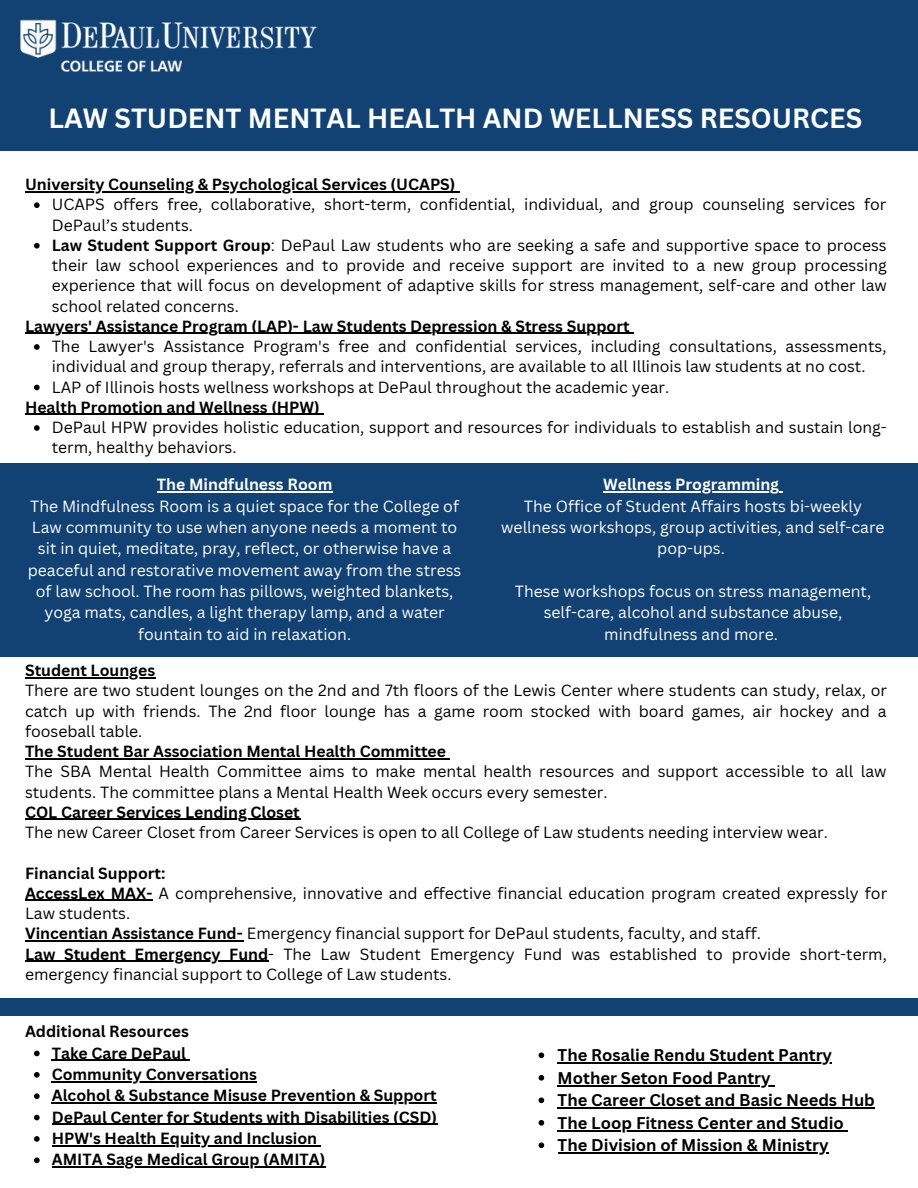
<style>
.page{position:relative;width:918px;height:1188px;background:#fff}
.page>*{position:absolute;margin:0;border:0;box-sizing:border-box;transform-origin:0 0}
.t1{font:700 27px "Canva Sans";color:#fff}
.t2{font:700 16.5px/22.5px "Canva Sans";color:#000}
.t3{font:15.75px/20.2px "Canva Sans";color:#000}
.t4{font:15.75px/21.3px "Canva Sans";color:#fff;text-align:center}
.t5{font:700 15.75px/21.3px "Canva Sans";color:#000}
.t6{font:700 15.75px "Canva Sans";color:#fff}
.s1{font-weight:700}
</style>
<div class="page">
<div style="left:0;top:0;width:918px;height:151px;background:#124273"></div>
<img style="left:20px;top:19px;width:297px;height:53px">
<svg style="left:34px;top:202px;width:6px;height:6px"></svg>
<svg style="left:34px;top:243px;width:6px;height:6px"></svg>
<svg style="left:34px;top:344px;width:6px;height:6px"></svg>
<svg style="left:34px;top:385px;width:6px;height:5px"></svg>
<svg style="left:34px;top:425px;width:6px;height:6px"></svg>
<hr style="left:25px;top:191px;width:431px;height:1px;background:#000">
<hr style="left:25px;top:333px;width:605px;height:1px;background:#000">
<hr style="left:25px;top:414px;width:295px;height:1px;background:#000">
<hr style="left:25px;top:677px;width:130px;height:1px;background:#000">
<hr style="left:25px;top:758px;width:421px;height:1px;background:#000">
<hr style="left:25px;top:819px;width:275px;height:1px;background:#000">
<hr style="left:25px;top:900px;width:121px;height:1px;background:#000">
<hr style="left:25px;top:940px;width:212px;height:2px;background:#000">
<svg style="left:237px;top:940px;width:6px;height:2px"></svg>
<hr style="left:25px;top:961px;width:243px;height:1px;background:#000">
<div style="left:0;top:999px;width:918px;height:16px;background:#124273"></div>
<svg style="left:34px;top:1051px;width:6px;height:5px"></svg>
<hr style="left:52px;top:1060px;width:134px;height:1px;background:#000">
<svg style="left:34px;top:1072px;width:6px;height:6px"></svg>
<hr style="left:52px;top:1081px;width:205px;height:1px;background:#000">
<svg style="left:34px;top:1093px;width:6px;height:6px"></svg>
<hr style="left:52px;top:1102px;width:385px;height:2px;background:#000">
<svg style="left:34px;top:1115px;width:6px;height:5px"></svg>
<hr style="left:52px;top:1124px;width:385px;height:1px;background:#000">
<svg style="left:34px;top:1136px;width:6px;height:6px"></svg>
<hr style="left:52px;top:1145px;width:265px;height:1px;background:#000">
<svg style="left:34px;top:1158px;width:6px;height:5px"></svg>
<hr style="left:52px;top:1167px;width:274px;height:1px;background:#000">
<svg style="left:539px;top:1052px;width:5px;height:6px"></svg>
<hr style="left:558px;top:1063px;width:274px;height:1px;background:#000">
<svg style="left:539px;top:1075px;width:5px;height:6px"></svg>
<hr style="left:558px;top:1085px;width:213px;height:1px;background:#000">
<svg style="left:539px;top:1097px;width:5px;height:6px"></svg>
<hr style="left:558px;top:1108px;width:317px;height:1px;background:#000">
<svg style="left:539px;top:1120px;width:5px;height:6px"></svg>
<hr style="left:558px;top:1130px;width:286px;height:1px;background:#000">
<svg style="left:539px;top:1142px;width:5px;height:6px"></svg>
<hr style="left:558px;top:1153px;width:271px;height:1px;background:#000">
<div style="left:0;top:463px;width:918px;height:194px;background:#124273"></div>
<hr style="left:157px;top:491px;width:176px;height:1px;background:#fff">
<hr style="left:603px;top:491px;width:176px;height:1px;background:#fff">
<h1 class="t1" style="left:49px;top:99px;width:815px">LAW STUDENT MENTAL HEALTH AND WELLNESS RESOURCES</h1>
<p class="t5" style="left:25px;top:173px;width:432px">University Counseling &amp; Psychological Services (UCAPS)</p>
<p class="t3" style="left:52px;top:194px;width:837px">UCAPS offers free, collaborative, short-term, confidential, individual, and group counseling services for DePaul’s students.<br><span class="s1">Law Student Support Group</span>: DePaul Law students who are seeking a safe and supportive space to process their law school experiences and to provide and receive support are invited to a new group processing experience that will focus on development of adaptive skills for stress management, self-care and other law school related concerns.</p>
<p class="t3" style="left:52px;top:336px;width:836px">The Lawyer's Assistance Program's free and confidential services, including consultations, assessments, individual and group therapy, referrals and interventions, are available to all Illinois law students at no cost.<br>LAP of Illinois hosts wellness workshops at DePaul throughout the academic year.</p>
<p class="t3" style="left:52px;top:417px;width:837px">DePaul HPW provides holistic education, support and resources for individuals to establish and sustain long&shy;term, healthy behaviors.</p>
<p class="t5" style="left:25px;top:315px;width:606px">Lawyers' Assistance Program (LAP)- Law Students Depression &amp; Stress Support</p>
<p class="t5" style="left:25px;top:396px;width:296px">Health Promotion and Wellness (HPW)</p>
<p class="t6" style="left:157px;top:473px;width:177px">The Mindfulness Room</p>
<p class="t4" style="left:28px;top:495px;width:435px">The Mindfulness Room is a quiet space for the College of Law community to use when anyone needs a moment to sit in quiet, meditate, pray, reflect, or otherwise have a peaceful and restorative movement away from the stress of law school. The room has pillows, weighted blankets, yoga mats, candles, a light therapy lamp, and a water fountain to aid in relaxation.</p>
<p class="t6" style="left:603px;top:473px;width:177px">Wellness Programming</p>
<p class="t4" style="left:501px;top:495px;width:385px">The Office of Student Affairs hosts bi-weekly wellness workshops, group activities, and self-care pop-ups.</p>
<p class="t4" style="left:515px;top:580px;width:358px">These workshops focus on stress management, self-care, alcohol and substance abuse, mindfulness and more.</p>
<p class="t5" style="left:25px;top:659px;width:132px">Student Lounges</p>
<p class="t3" style="left:25px;top:680px;width:864px;text-align:justify">There are two student lounges on the 2nd and 7th floors of the Lewis Center where students can study, relax, or catch up with friends. The 2nd floor lounge has a game room stocked with board games, air hockey and a fooseball table.</p>
<p class="t5" style="left:25px;top:740px;width:423px">The Student Bar Association Mental Health Committee</p>
<p class="t3" style="left:25px;top:761px;width:863px">The SBA Mental Health Committee aims to make mental health resources and support accessible to all law students. The committee plans a Mental Health Week occurs every semester.</p>
<p class="t5" style="left:25px;top:801px;width:276px">COL Career Services Lending Closet</p>
<p class="t3" style="left:25px;top:822px;width:804px">The new Career Closet from Career Services is open to all College of Law students needing interview wear.</p>
<p class="t3" style="left:25px;top:862px;width:864px"><span class="s1">Financial Support:<br>AccessLex MAX-</span> A comprehensive, innovative and effective financial education program created expressly for Law students.<br><span class="s1">Vincentian Assistance Fund-</span> Emergency financial support for DePaul students, faculty, and staff.<br><span class="s1">Law Student Emergency Fund</span>- The Law Student Emergency Fund was established to provide short-term, emergency financial support to College of Law students.</p>
<p class="t5" style="left:25px;top:1020px;width:165px">Additional Resources</p>
<p class="t5" style="left:52px;top:1042px;width:387px">Take Care DePaul<br>Community Conversations<br>Alcohol &amp; Substance Misuse Prevention &amp; Support DePaul Center for Students with Disabilities (CSD)<br>HPW's Health Equity and Inclusion<br>AMITA Sage Medical Group (AMITA)</p>
<p class="t2" style="left:558px;top:1044px;width:319px">The Rosalie Rendu Student Pantry<br>Mother Seton Food Pantry<br>The Career Closet and Basic Needs Hub<br>The Loop Fitness Center and Studio<br>The Division of Mission &amp; Ministry</p>
</div>
